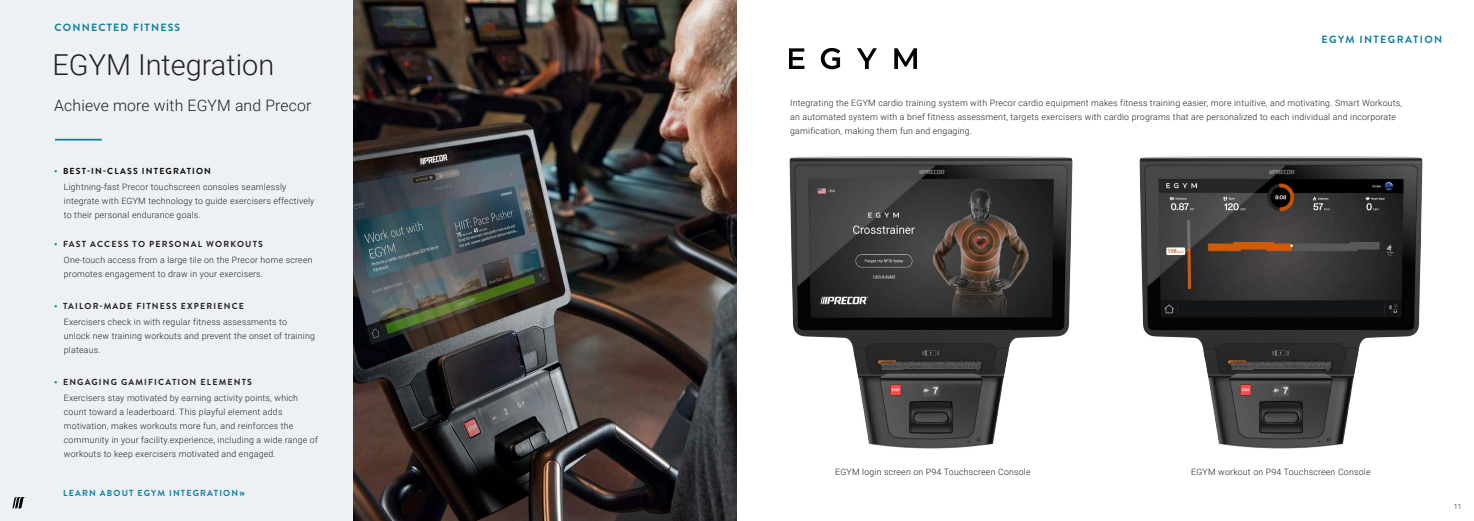
<style>
.page{position:relative;width:1474px;height:521px;background:#fff}
.page>*{position:absolute;margin:0;border:0;box-sizing:border-box;transform-origin:0 0}
.t1{font:300 28.88px "Roboto";color:#231f20}
.t2{font:300 15.75px "Roboto";letter-spacing:.01em;color:#231f20}
.t3{font:700 10.5px "Brandon Grotesque";letter-spacing:.115em;color:#0d80a1}
.t4{font:700 10.5px "Brandon Grotesque";letter-spacing:.135em;color:#0d80a1}
.t5{font:300 8.75px/14px "Roboto";letter-spacing:.025em;color:#231f20}
.t6{font:700 8.75px "Brandon Grotesque";letter-spacing:.135em;color:#231f20}
.t7{font:700 8.75px "Brandon Grotesque";letter-spacing:.135em;color:#0d80a1}
.t8{font:700 8.75px "Brandon Grotesque";letter-spacing:.135em;color:#070605}
.t9{font:300 7px "Roboto";color:#231f20}
.s1{color:#0d80a1}
.s2{font-size:11.38px}
</style>
<div class="page">
<img style="left:353px;top:0;width:384px;height:521px">
<div style="left:0;top:0;width:353px;height:521px;background:#edf1f3"></div>
<hr style="left:55px;top:139px;width:47px;height:2px;background:#0d80a1">
<img style="left:1139px;top:156px;width:284px;height:293px">
<img style="left:789px;top:156px;width:284px;height:293px">
<svg style="left:820px;top:48px;width:20px;height:21px"></svg>
<svg style="left:857px;top:48px;width:20px;height:21px"></svg>
<svg style="left:894px;top:48px;width:23px;height:21px"></svg>
<svg style="left:789px;top:48px;width:15px;height:21px"></svg>
<svg style="left:12px;top:497px;width:14px;height:11px"></svg>
<p class="t3" style="left:54px;top:20px;width:127px">CONNECTED FITNESS</p>
<h1 class="t1" style="left:52px;top:45px;width:223px">EGYM Integration</h1>
<h2 class="t2" style="left:54px;top:94px;width:258px">Achieve more with EGYM and Precor</h2>
<p class="t8" style="left:54px;top:164px;width:158px"><span class="s1">•</span> BEST-IN-CLASS INTEGRATION</p>
<p class="t5" style="left:64px;top:180px;width:252px">Lightning-fast Precor touchscreen consoles seamlessly integrate with EGYM technology to guide exercisers effectively to their personal endurance goals.</p>
<p class="t6" style="left:54px;top:238px;width:210px"><span class="s1">•</span> FAST ACCESS TO PERSONAL WORKOUTS</p>
<p class="t5" style="left:64px;top:253px;width:250px">One-touch access from a large tile on the Precor home screen promotes engagement to draw in your exercisers.</p>
<p class="t6" style="left:54px;top:300px;width:191px"><span class="s1">•</span> TAILOR-MADE FITNESS EXPERIENCE</p>
<p class="t5" style="left:64px;top:315px;width:252px">Exercisers check in with regular fitness assessments to unlock new training workouts and prevent the onset of training plateaus.</p>
<p class="t6" style="left:54px;top:375px;width:199px"><span class="s1">•</span> ENGAGING GAMIFICATION ELEMENTS</p>
<p class="t5" style="left:64px;top:391px;width:255px">Exercisers stay motivated by earning activity points, which count toward a leaderboard. This playful element adds motivation, makes workouts more fun, and reinforces the community in your facility.experience, including a wide range of workouts to keep exercisers motivated and engaged.</p>
<p class="t7" style="left:63px;top:487px;width:183px">LEARN ABOUT EGYM INTEGRATION<span class="s2">»</span></p>
<p class="t4" style="left:1321px;top:32px;width:122px">EGYM INTEGRATION</p>
<p class="t5" style="left:790px;top:95px;width:613px">Integrating the EGYM cardio training system with Precor cardio equipment makes fitness training easier, more intuitive, and motivating. Smart Workouts, an automated system with a brief fitness assessment, targets exercisers with cardio programs that are personalized to each individual and incorporate gamification, making them fun and engaging.</p>
<p class="t5" style="left:835px;top:465px;width:197px">EGYM login screen on P94 Touchscreen Console</p>
<p class="t5" style="left:1191px;top:465px;width:181px">EGYM workout on P94 Touchscreen Console</p>
<p class="t9" style="left:1453px;top:501px;width:9px">11</p>
</div>
